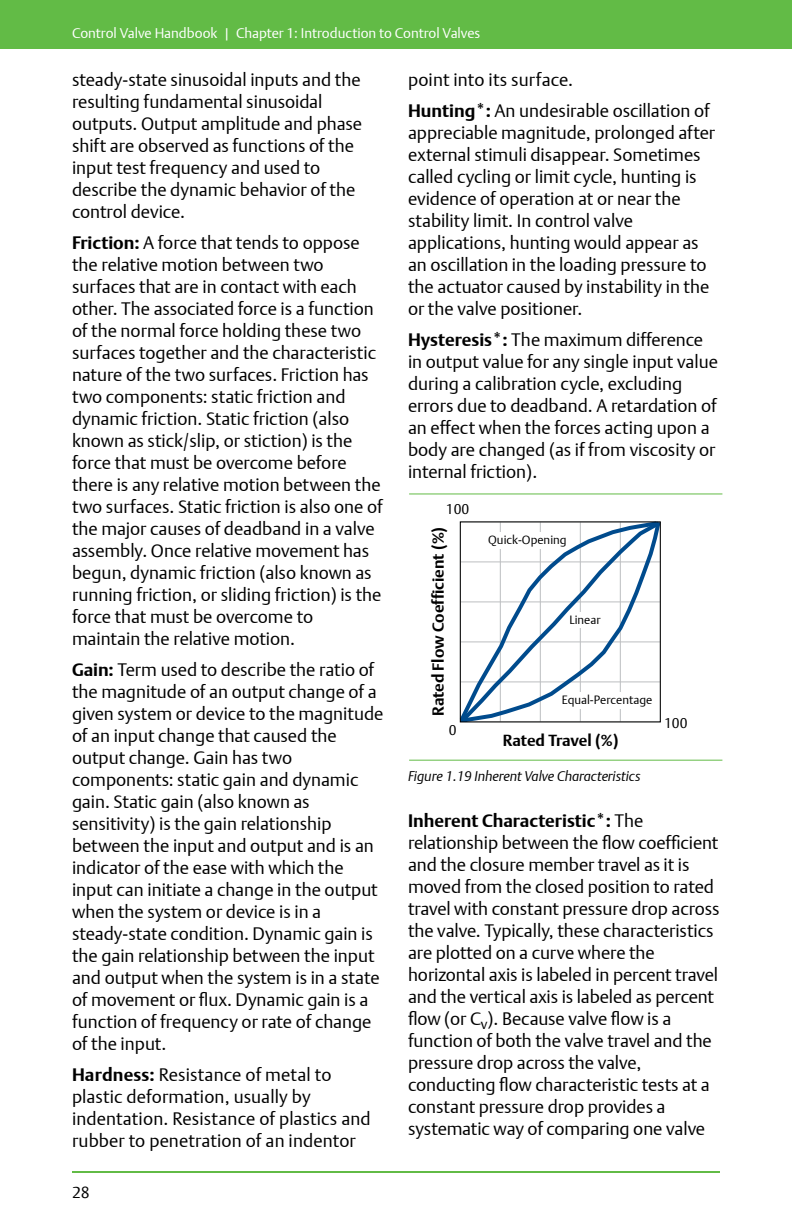
<style>
.page{position:relative;width:792px;height:1224px;background:#fff}
.page>*{position:absolute;margin:0;border:0;box-sizing:border-box;transform-origin:0 0}
.t1{font:300 18px/22px "DTL Argo T";color:#000}
.t2{font:700 16px "DTL Argo T";letter-spacing:-.005em;color:#000}
.t3{font:300 16px "DTL Argo T";color:#000}
.t4{font:300 14px "DTL Argo T";color:#fff}
.t5{font:italic 300 14px "DTL Argo T";letter-spacing:-.005em;color:#000}
.t6{font:14px "DTL Argo T Light";color:#000}
.t7{font:300 12px "DTL Argo T";color:#000}
.s1{font-weight:700}
</style>
<div class="page">
<div style="left:0;top:0;width:792px;height:49px;background:#62bb46"></div>
<hr style="left:72px;top:1171px;width:648px;height:2px;background:#62bb46">
<svg style="left:459px;top:521px;width:2px;height:202px"></svg>
<svg style="left:461px;top:523px;width:200px;height:200px"></svg>
<div style="left:460px;top:521px;width:201px;height:201px;border:1px solid #000"></div>
<hr style="left:409px;top:494px;width:313px;height:1px;background:#62bb46">
<hr style="left:409px;top:760px;width:313px;height:1px;background:#62bb46">
<p class="t4" style="left:72px;top:25px;width:410px">Control Valve Handbook | Chapter 1: Introduction to Control Valves</p>
<p class="t1" style="left:72px;top:68px;width:292px">steady-state sinusoidal inputs and the resulting fundamental sinusoidal outputs. Output amplitude and phase shift are observed as functions of the input test frequency and used to describe the dynamic behavior of the control device.</p>
<p class="t1" style="left:72px;top:231px;width:312px"><span class="s1">Friction:</span> A force that tends to oppose the relative motion between two surfaces that are in contact with each other. The associated force is a function of the normal force holding these two surfaces together and the characteristic nature of the two surfaces. Friction has two components: static friction and dynamic friction. Static friction (also known as stick/slip, or stiction) is the force that must be overcome before there is any relative motion between the two surfaces. Static friction is also one of the major causes of deadband in a valve assembly. Once relative movement has begun, dynamic friction (also known as running friction, or sliding friction) is the force that must be overcome to maintain the relative motion.</p>
<p class="t1" style="left:72px;top:658px;width:313px"><span class="s1">Gain:</span> Term used to describe the ratio of the magnitude of an output change of a given system or device to the magnitude of an input change that caused the output change. Gain has two components: static gain and dynamic gain. Static gain (also known as sensitivity) is the gain relationship between the input and output and is an indicator of the ease with which the input can initiate a change in the output when the system or device is in a steady-state condition. Dynamic gain is the gain relationship between the input and output when the system is in a state of movement or flux. Dynamic gain is a function of frequency or rate of change of the input.</p>
<p class="t1" style="left:72px;top:1063px;width:300px"><span class="s1">Hardness:</span> Resistance of metal to plastic deformation, usually by indentation. Resistance of plastics and rubber to penetration of an indentor</p>
<p class="t3" style="left:72px;top:1182px;width:19px">28</p>
<p class="t1" style="left:408px;top:64px;width:303px;line-height:31px">point into its surface.<br><span class="s1">Hunting*:</span> An undesirable oscillation of</p>
<p class="t1" style="left:408px;top:121px;width:309px">appreciable magnitude, prolonged after external stimuli disappear. Sometimes called cycling or limit cycle, hunting is evidence of operation at or near the stability limit. In control valve applications, hunting would appear as an oscillation in the loading pressure to the actuator caused by instability in the or the valve positioner.</p>
<p class="t1" style="left:408px;top:328px;width:312px"><span class="s1">Hysteresis*:</span> The maximum difference in output value for any single input value during a calibration cycle, excluding errors due to deadband. A retardation of an effect when the forces acting upon a body are changed (as if from viscosity or internal friction).</p>
<p class="t6" style="left:446px;top:501px;width:25px">100</p>
<p class="t2" style="left:429px;top:716px;width:191px;rotate:-90deg">Rated Flow Coefficient (%)</p>
<p class="t6" style="left:449px;top:721px;width:9px">0</p>
<p class="t7" style="left:488px;top:533px;width:80px">Quick-Opening</p>
<p class="t7" style="left:569px;top:613px;width:33px">Linear</p>
<p class="t7" style="left:562px;top:692px;width:92px">Equal-Percentage</p>
<p class="t2" style="left:503px;top:730px;width:117px">Rated Travel (%)</p>
<p class="t6" style="left:664px;top:715px;width:25px">100</p>
<p class="t5" style="left:408px;top:768px;width:234px">Figure 1.19 Inherent Valve Characteristics</p>
<p class="t1" style="left:408px;top:810px;width:313px"><span class="s1">Inherent Characteristic*:</span> The relationship between the flow coefficient and the closure member travel as it is moved from the closed position to rated travel with constant pressure drop across the valve. Typically, these characteristics are plotted on a curve where the horizontal axis is labeled in percent travel and the vertical axis is labeled as percent flow (or C<sub>v</sub>). Because valve flow is a function of both the valve travel and the pressure drop across the valve, conducting flow characteristic tests at a constant pressure drop provides a systematic way of comparing one valve</p>
</div>
